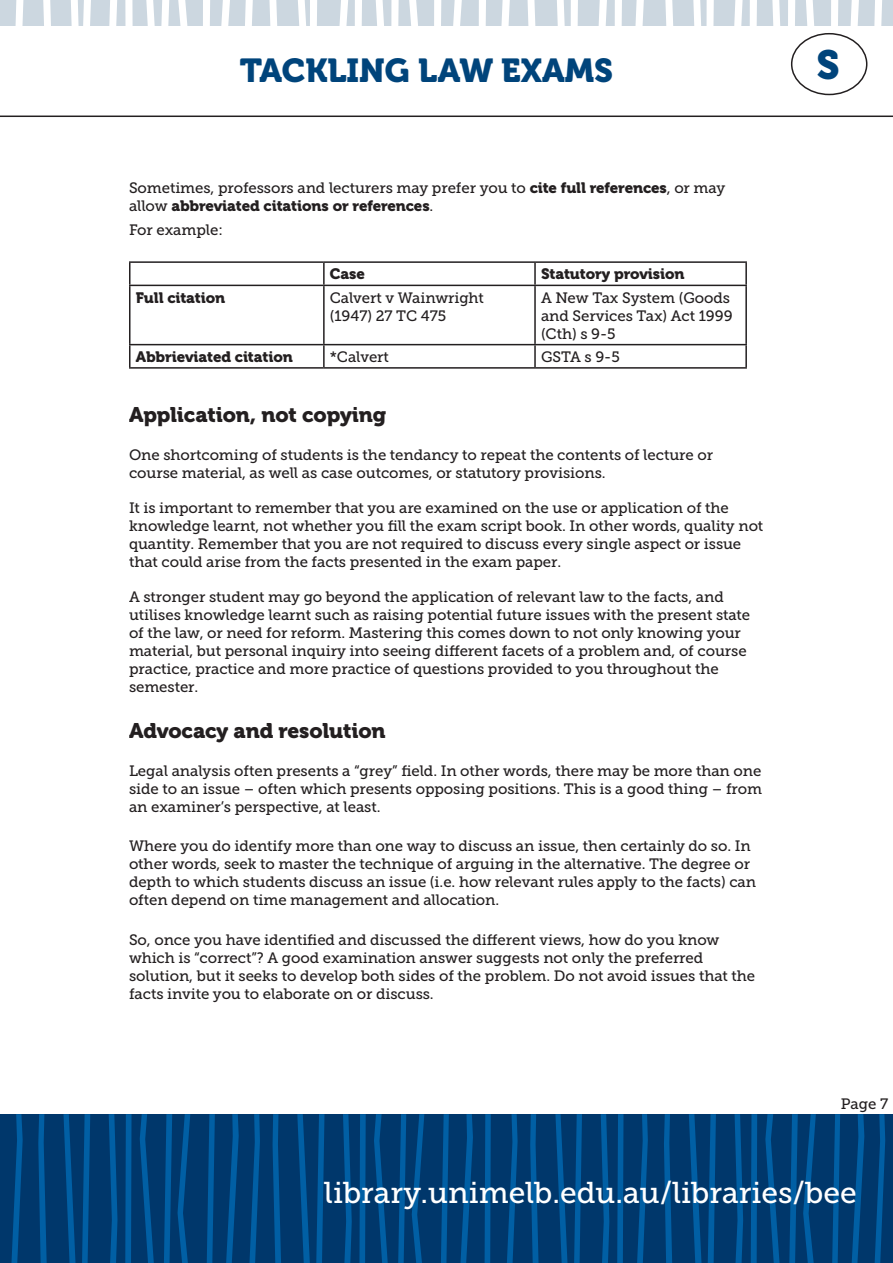
<style>
.page{position:relative;width:893px;height:1263px;background:#fff}
.page>*{position:absolute;margin:0;border:0;box-sizing:border-box;transform-origin:0 0}
.t1{font:40.5px "Museo 900";color:#00447b}
.t2{font:33px "Museo 900";color:#00447b}
.t3{font:30px "Museo Slab 500";color:#fff}
.t4{font:21px "Museo 900";letter-spacing:-.005em;color:#231f20}
.t5{font:15px/18px "Museo Slab 500";letter-spacing:-.005em;color:#231f20}
.t6{font:15px "Museo 900";letter-spacing:-.005em;color:#231f20}
.s1{font-family:"Museo 900"}
</style>
<div class="page">
<div style="left:0;top:1114px;width:893px;height:148px;background:#00376b"></div>
<svg style="left:11px;top:1114px;width:12px;height:149px"></svg>
<svg style="left:249px;top:1114px;width:11px;height:149px"></svg>
<svg style="left:506px;top:1114px;width:12px;height:149px"></svg>
<svg style="left:38px;top:1114px;width:9px;height:149px"></svg>
<svg style="left:273px;top:1114px;width:9px;height:149px"></svg>
<svg style="left:530px;top:1114px;width:9px;height:149px"></svg>
<svg style="left:63px;top:1114px;width:13px;height:149px"></svg>
<svg style="left:555px;top:1114px;width:13px;height:149px"></svg>
<svg style="left:82px;top:1114px;width:8px;height:149px"></svg>
<svg style="left:297px;top:1114px;width:27px;height:149px"></svg>
<svg style="left:574px;top:1114px;width:8px;height:149px"></svg>
<svg style="left:109px;top:1114px;width:8px;height:149px"></svg>
<svg style="left:343px;top:1114px;width:9px;height:149px"></svg>
<svg style="left:601px;top:1114px;width:8px;height:149px"></svg>
<svg style="left:125px;top:1114px;width:7px;height:149px"></svg>
<svg style="left:359px;top:1114px;width:7px;height:149px"></svg>
<svg style="left:617px;top:1114px;width:6px;height:149px"></svg>
<svg style="left:484px;top:1114px;width:7px;height:149px"></svg>
<svg style="left:140px;top:1114px;width:15px;height:149px"></svg>
<svg style="left:374px;top:1114px;width:15px;height:149px"></svg>
<svg style="left:164px;top:1114px;width:8px;height:149px"></svg>
<svg style="left:398px;top:1114px;width:8px;height:149px"></svg>
<svg style="left:178px;top:1114px;width:12px;height:149px"></svg>
<svg style="left:412px;top:1114px;width:12px;height:149px"></svg>
<svg style="left:206px;top:1114px;width:9px;height:149px"></svg>
<svg style="left:440px;top:1114px;width:9px;height:149px"></svg>
<svg style="left:225px;top:1114px;width:14px;height:149px"></svg>
<svg style="left:459px;top:1114px;width:14px;height:149px"></svg>
<svg style="left:636px;top:1114px;width:12px;height:149px"></svg>
<svg style="left:874px;top:1114px;width:11px;height:149px"></svg>
<svg style="left:664px;top:1114px;width:9px;height:149px"></svg>
<svg style="left:689px;top:1114px;width:27px;height:149px"></svg>
<svg style="left:734px;top:1114px;width:9px;height:149px"></svg>
<svg style="left:751px;top:1114px;width:6px;height:149px"></svg>
<svg style="left:765px;top:1114px;width:16px;height:149px"></svg>
<svg style="left:789px;top:1114px;width:27px;height:149px"></svg>
<svg style="left:832px;top:1114px;width:8px;height:149px"></svg>
<svg style="left:851px;top:1114px;width:13px;height:149px"></svg>
<div style="left:0;top:0;width:893px;height:26px;background:#ccd7e0"></div>
<svg style="left:16px;top:0;width:8px;height:26px"></svg>
<svg style="left:161px;top:0;width:9px;height:26px"></svg>
<svg style="left:203px;top:0;width:7px;height:26px"></svg>
<svg style="left:571px;top:0;width:7px;height:26px"></svg>
<svg style="left:615px;top:0;width:7px;height:26px"></svg>
<svg style="left:750px;top:0;width:7px;height:26px"></svg>
<svg style="left:831px;top:0;width:7px;height:26px"></svg>
<svg style="left:874px;top:0;width:8px;height:26px"></svg>
<svg style="left:788px;top:0;width:7px;height:26px"></svg>
<svg style="left:391px;top:0;width:8px;height:26px"></svg>
<svg style="left:434px;top:0;width:8px;height:26px"></svg>
<svg style="left:479px;top:0;width:7px;height:26px"></svg>
<svg style="left:221px;top:0;width:9px;height:26px"></svg>
<svg style="left:339px;top:0;width:23px;height:26px"></svg>
<svg style="left:453px;top:0;width:9px;height:26px"></svg>
<svg style="left:501px;top:0;width:9px;height:26px"></svg>
<svg style="left:599px;top:0;width:8px;height:26px"></svg>
<svg style="left:635px;top:0;width:9px;height:26px"></svg>
<svg style="left:734px;top:0;width:9px;height:26px"></svg>
<svg style="left:851px;top:0;width:8px;height:26px"></svg>
<svg style="left:245px;top:0;width:8px;height:26px"></svg>
<svg style="left:109px;top:0;width:8px;height:26px"></svg>
<svg style="left:43px;top:0;width:8px;height:26px"></svg>
<svg style="left:71px;top:0;width:20px;height:26px"></svg>
<div style="left:125px;top:0;width:8px;height:26px;background:#fff"></div>
<svg style="left:146px;top:0;width:9px;height:26px"></svg>
<svg style="left:269px;top:0;width:8px;height:26px"></svg>
<svg style="left:298px;top:0;width:19px;height:26px"></svg>
<svg style="left:375px;top:0;width:9px;height:26px"></svg>
<svg style="left:527px;top:0;width:8px;height:26px"></svg>
<svg style="left:557px;top:0;width:8px;height:26px"></svg>
<svg style="left:665px;top:0;width:8px;height:26px"></svg>
<svg style="left:806px;top:0;width:8px;height:26px"></svg>
<svg style="left:693px;top:0;width:21px;height:26px"></svg>
<svg style="left:772px;top:0;width:8px;height:26px"></svg>
<svg style="left:409px;top:0;width:9px;height:26px"></svg>
<svg style="left:178px;top:0;width:9px;height:26px"></svg>
<hr style="left:0;top:116px;width:893px;height:1px;background:#231f20">
<div style="left:791px;top:33px;width:76px;height:62px;border:2px solid #231f20;border-radius:50%"></div>
<hr style="left:129px;top:261px;width:195px;height:2px;background:#231f20">
<hr style="left:324px;top:261px;width:211px;height:2px;background:#231f20">
<hr style="left:323px;top:263px;width:2px;height:22px;background:#231f20">
<hr style="left:535px;top:261px;width:212px;height:2px;background:#231f20">
<hr style="left:534px;top:263px;width:2px;height:22px;background:#231f20">
<hr style="left:745px;top:263px;width:2px;height:22px;background:#231f20">
<hr style="left:129px;top:285px;width:195px;height:1px;background:#231f20">
<hr style="left:324px;top:285px;width:211px;height:1px;background:#231f20">
<hr style="left:323px;top:286px;width:2px;height:58px;background:#231f20">
<hr style="left:535px;top:285px;width:212px;height:1px;background:#231f20">
<hr style="left:534px;top:286px;width:2px;height:58px;background:#231f20">
<hr style="left:745px;top:286px;width:2px;height:58px;background:#231f20">
<hr style="left:129px;top:344px;width:195px;height:1px;background:#231f20">
<hr style="left:324px;top:344px;width:211px;height:1px;background:#231f20">
<hr style="left:323px;top:345px;width:2px;height:22px;background:#231f20">
<hr style="left:535px;top:344px;width:212px;height:1px;background:#231f20">
<hr style="left:534px;top:345px;width:2px;height:22px;background:#231f20">
<hr style="left:745px;top:345px;width:2px;height:22px;background:#231f20">
<hr style="left:129px;top:367px;width:195px;height:2px;background:#231f20">
<hr style="left:324px;top:367px;width:211px;height:2px;background:#231f20">
<hr style="left:535px;top:367px;width:212px;height:2px;background:#231f20">
<h2 class="t2" style="left:240px;top:52px;width:375px">TACKLING LAW EXAMS</h2>
<h1 class="t1" style="left:816px;top:42px;width:25px">S</h1>
<p class="t5" style="left:129px;top:179px;width:598px">Sometimes, professors and lecturers may prefer you to <span class="s1">cite full references</span>, or may allow <span class="s1">abbreviated citations or references</span>.</p>
<p class="t5" style="left:129px;top:221px;width:95px">For example:</p>
<p class="t6" style="left:330px;top:266px;width:37px">Case</p>
<p class="t6" style="left:541px;top:266px;width:145px">Statutory provision</p>
<p class="t6" style="left:136px;top:289px;width:91px">Full citation</p>
<p class="t5" style="left:330px;top:289px;width:156px">Calvert v Wainwright (1947) 27 TC 475</p>
<p class="t5" style="left:541px;top:289px;width:193px">A New Tax System (Goods and Services Tax) Act 1999 (Cth) s 9-5</p>
<p class="t6" style="left:136px;top:348px;width:159px">Abbrieviated citation</p>
<p class="t5" style="left:330px;top:348px;width:61px">*Calvert</p>
<p class="t5" style="left:541px;top:348px;width:80px">GSTA s 9-5</p>
<p class="t4" style="left:129px;top:403px;width:259px">Application, not copying</p>
<p class="t5" style="left:129px;top:446px;width:585px">One shortcoming of students is the tendancy to repeat the contents of lecture or course material, as well as case outcomes, or statutory provisions.</p>
<p class="t5" style="left:129px;top:499px;width:636px">It is important to remember that you are examined on the use or application of the knowledge learnt, not whether you fill the exam script book. In other words, quality not quantity. Remember that you are not required to discuss every single aspect or issue that could arise from the facts presented in the exam paper.</p>
<p class="t5" style="left:129px;top:588px;width:623px">A stronger student may go beyond the application of relevant law to the facts, and utilises knowledge learnt such as raising potential future issues with the present state of the law, or need for reform. Mastering this comes down to not only knowing your material, but personal inquiry into seeing different facets of a problem and, of course practice, practice and more practice of questions provided to you throughout the semester.</p>
<p class="t4" style="left:129px;top:718px;width:258px">Advocacy and resolution</p>
<p class="t5" style="left:129px;top:762px;width:634px;text-align:justify">Legal analysis often presents a “grey” field. In other words, there may be more than one side to an issue – often which presents opposing positions. This is a good thing – from an examiner’s perspective, at least.</p>
<p class="t5" style="left:129px;top:837px;width:629px">Where you do identify more than one way to discuss an issue, then certainly do so. In other words, seek to master the technique of arguing in the alternative. The degree or depth to which students discuss an issue (i.e. how relevant rules apply to the facts) can often depend on time management and allocation.</p>
<p class="t5" style="left:129px;top:930px;width:628px">So, once you have identified and discussed the different views, how do you know which is “correct”? A good examination answer suggests not only the preferred solution, but it seeks to develop both sides of the problem. Do not avoid issues that the facts invite you to elaborate on or discuss.</p>
<p class="t5" style="left:841px;top:1094px;width:49px">Page 7</p>
<h3 class="t3" style="left:324px;top:1175px;width:534px">library.unimelb.edu.au/libraries/bee</h3>
</div>
